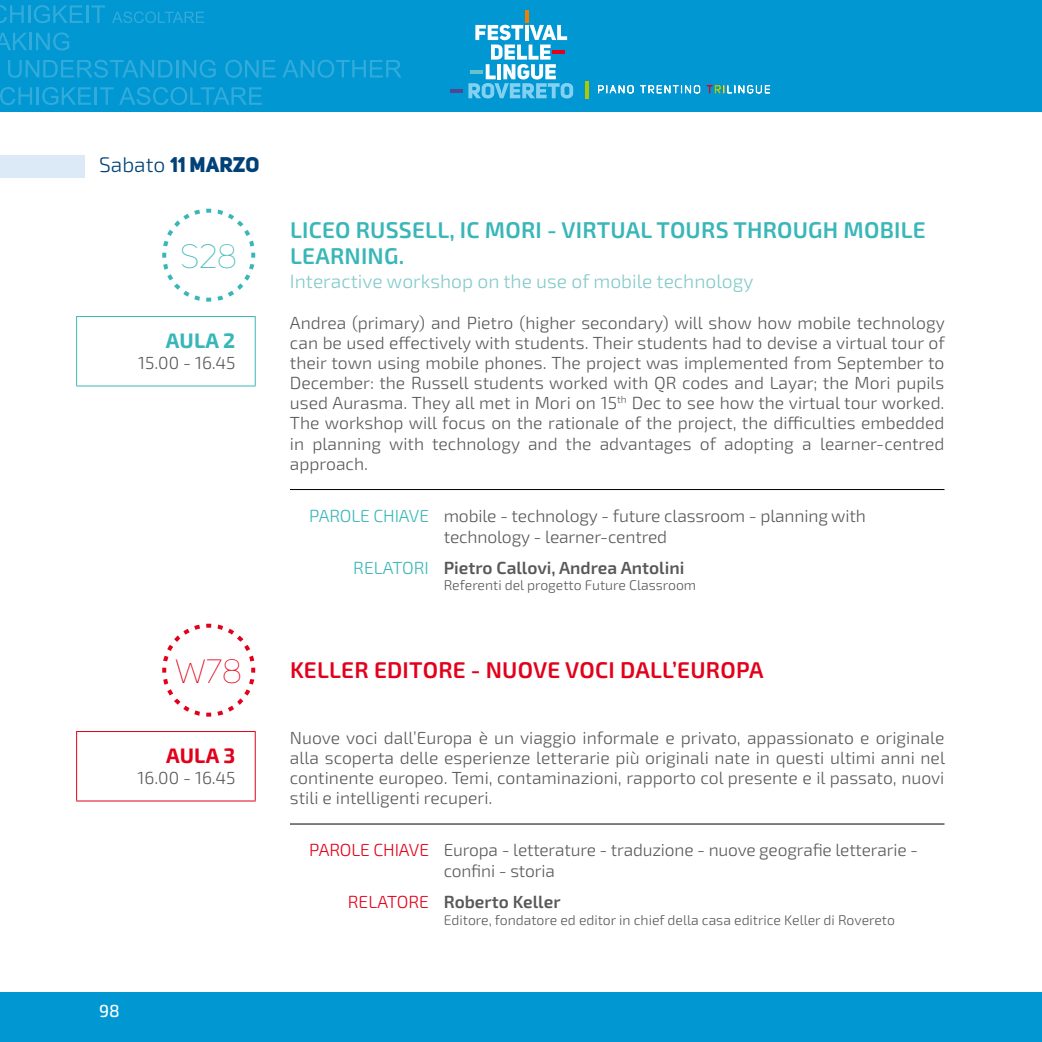
<style>
.page{position:relative;width:1042px;height:1042px;background:#fff}
.page>*{position:absolute;margin:0;border:0;box-sizing:border-box;transform-origin:0 0}
.t1{font:33.25px "Uni Sans Thin CAPS";color:#39b6b8}
.t2{font:33.25px "Uni Sans Thin CAPS";color:#e2001a}
.t3{font:600 22.75px "Exo 2.0";letter-spacing:.01em;color:#39b6b8}
.t4{font:600 22.75px "Exo 2.0";letter-spacing:.01em;color:#e2001a}
.t5{font:21px "Uni Sans Heavy CAPS";color:#004177}
.t6{font:700 21px "Exo 2.0";color:#39b6b8}
.t7{font:700 21px "Exo 2.0";color:#e2001a}
.t8{font:300 19.25px "Exo 2.0";color:#82c9ca}
.t9{font:300 17.5px/20.1px "Exo 2.0";letter-spacing:-.01em;color:#58585a;text-align:justify}
.t10{font:600 17.5px "Exo 2.0";color:#58585a}
.t11{font:500 17.5px "Exo 2.0";color:#fff}
.t12{font:300 14px "Exo 2.0";color:#58585a}
.s1{font-family:"Exo 2.0";font-weight:300}
.s2{color:#39b6b8}
.s3{font-weight:300;color:#39b6b8}
.s4{color:#e2001a}
.s5{font-weight:300;color:#e2001a}
</style>
<div class="page">
<div style="left:0;top:992px;width:1042px;height:50px;background:#0097d3"></div>
<div style="left:0;top:155px;width:84px;height:23px;background:#dbeaf6"></div>
<div style="left:0;top:0;width:1042px;height:112px;background:#0097d3"></div>
<svg style="left:598px;top:85px;width:36px;height:9px"></svg>
<svg style="left:640px;top:85px;width:130px;height:9px"></svg>
<svg style="left:0;top:5px;width:83px;height:18px"></svg>
<hr style="left:86px;top:5px;width:3px;height:18px;background:#32abdb">
<svg style="left:91px;top:5px;width:14px;height:18px"></svg>
<svg style="left:0;top:32px;width:69px;height:18px"></svg>
<svg style="left:8px;top:60px;width:208px;height:18px"></svg>
<svg style="left:225px;top:60px;width:51px;height:18px"></svg>
<svg style="left:282px;top:60px;width:119px;height:18px"></svg>
<svg style="left:0;top:87px;width:32px;height:18px"></svg>
<hr style="left:36px;top:87px;width:3px;height:18px;background:#32abdb">
<svg style="left:42px;top:87px;width:220px;height:18px"></svg>
<svg style="left:112px;top:11px;width:92px;height:12px"></svg>
<hr style="left:585px;top:82px;width:4px;height:17px;background:#b1c800">
<hr style="left:450px;top:89px;width:12px;height:4px;background:#4f4794">
<svg style="left:468px;top:10px;width:105px;height:88px"></svg>
<hr style="left:470px;top:70px;width:12px;height:4px;background:#66c2cc">
<hr style="left:290px;top:489px;width:654px;height:1px;background:#000">
<hr style="left:76px;top:316px;width:180px;height:1px;background:#39b6b8">
<hr style="left:76px;top:317px;width:1px;height:68px;background:#39b6b8">
<hr style="left:255px;top:317px;width:1px;height:68px;background:#39b6b8">
<hr style="left:76px;top:385px;width:180px;height:1px;background:#39b6b8">
<svg style="left:162px;top:208px;width:94px;height:94px"></svg>
<hr style="left:290px;top:824px;width:654px;height:1px;background:#000">
<hr style="left:76px;top:731px;width:180px;height:1px;background:#e2001a">
<hr style="left:76px;top:732px;width:1px;height:68px;background:#e2001a">
<hr style="left:255px;top:732px;width:1px;height:68px;background:#e2001a">
<hr style="left:76px;top:800px;width:180px;height:1px;background:#e2001a">
<svg style="left:162px;top:623px;width:94px;height:94px"></svg>
<p class="t5" style="left:99px;top:151px;width:162px"><span class="s1">Sabato</span> 11 MARZO</p>
<h1 class="t1" style="left:180px;top:237px;width:59px">S28</h1>
<p class="t6" style="left:166px;top:328px;width:71px">AULA 2</p>
<p class="t9" style="left:138px;top:353px;width:99px">15.00 - 16.45</p>
<h2 class="t3" style="left:290px;top:217px;width:228px">LICEO RUSSELL, IC MORI</h2>
<h2 class="t3" style="left:547px;top:217px;width:311px">- VIRTUAL TOURS THROUGH MOBIL</h2>
<h2 class="t3" style="left:913px;top:217px;width:14px">E</h2>
<h2 class="t3" style="left:290px;top:242px;width:116px">LEARNING.</h2>
<p class="t8" style="left:290px;top:270px;width:465px">Interactive workshop on the use of mobile technology</p>
<p class="t9" style="left:290px;top:313px;width:656px">Andrea (primary) and Pietro (higher secondary) will show how mobile technology can be used effectively with students. Their students had to devise a virtual tour of their town using mobile phones. The project was implemented from September to December: the Russell students worked with QR codes and Layar; the Mori pupils used Aurasma. They all met in Mori on 15<sup>th</sup> Dec to see how the virtual tour worked.<br>The workshop will focus on the rationale of the project, the difficulties embedded in planning with technology and the advantages of adopting a learner-centred approach.</p>
<p class="t9" style="left:444px;top:505px;width:423px;line-height:21px;text-indent:-134px"><span class="s2">PAROLE CHIAVE</span> mobile - technology - future classroom - planning with technology - learner-centred</p>
<p class="t10" style="left:353px;top:557px;width:333px"><span class="s3">RELATORI</span> PIETRO CALLOVI, ANDREA ANTOLINI</p>
<p class="t12" style="left:444px;top:577px;width:254px">Referenti del progetto Future Classroom</p>
<h1 class="t2" style="left:175px;top:652px;width:68px">W78</h1>
<h2 class="t4" style="left:290px;top:656px;width:302px">KELLER EDITORE - NUOVE VOCI</h2>
<h2 class="t4" style="left:620px;top:656px;width:14px">DALL</h2>
<h2 class="t4" style="left:672px;top:656px;width:91px">’EUROPA</h2>
<p class="t7" style="left:166px;top:743px;width:71px">AULA 3</p>
<p class="t9" style="left:138px;top:768px;width:99px">16.00 - 16.45</p>
<p class="t11" style="left:99px;top:1000px;width:22px">98</p>
<p class="t9" style="left:290px;top:728px;width:656px">Nuove voci dall’Europa è un viaggio informale e privato, appassionato e originale alla scoperta delle esperienze letterarie più originali nate in questi ultimi anni nel continente europeo. Temi, contaminazioni, rapporto col presente e il passato, nuovi stili e intelligenti recuperi.</p>
<p class="t9" style="left:444px;top:840px;width:476px;line-height:21px;text-indent:-134px"><span class="s4">PAROLE CHIAVE</span> Europa - letterature - traduzione - nuove geografie letterarie - confini - storia</p>
<p class="t10" style="left:348px;top:891px;width:214px"><span class="s5">RELATORE</span> ROBERTO KELLER</p>
<p class="t12" style="left:444px;top:911px;width:453px">Editore, fondatore ed editor in chief della casa editrice Keller di Rovereto</p>
</div>
